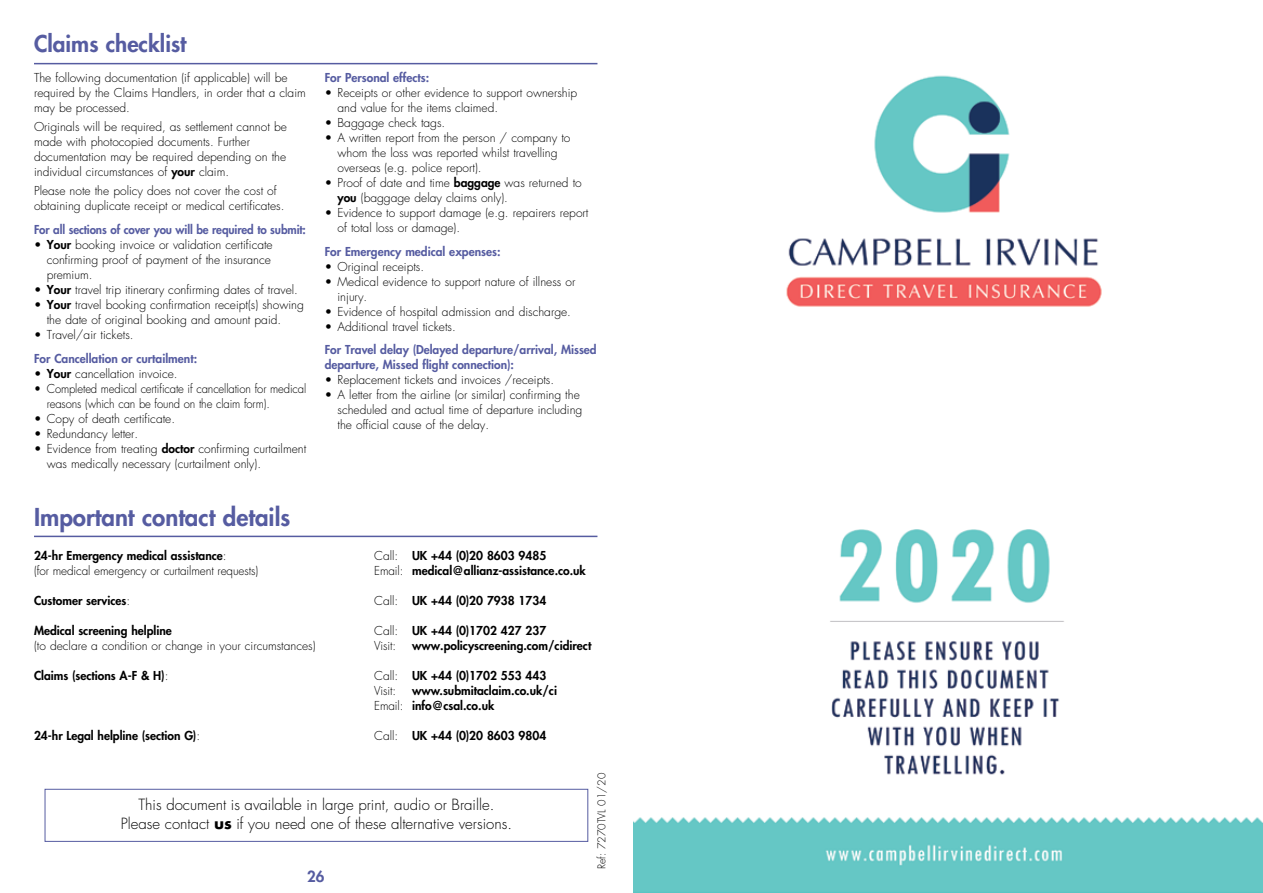
<style>
.page{position:relative;width:1263px;height:893px;background:#fff}
.page>*{position:absolute;margin:0;border:0;box-sizing:border-box;transform-origin:0 0}
.t1{font:800 24px "Futura";color:#565ca1}
.t2{font:800 22.5px "Futura";color:#565ca1}
.t3{font:300 15px/19.5px "Futura";color:#000;text-align:center}
.t4{font:800 15px "Futura";color:#565ca1}
.t5{font:300 12px/15px "Futura";color:#000}
.t6{font:800 12px/15px "Futura";color:#000}
.t7{font:800 12px/15px "Futura";color:#565ca1}
.t8{font:300 12px/15px "Futura";color:#000;scale:.94 1}
.t9{font:300 10.5px "Futura";color:#000}
.s1{font-weight:800}
.s2{font-weight:300}
.s3{font-weight:700}
</style>
<div class="page">
<hr style="left:34px;top:63px;width:563px;height:1px;background:#565ca1">
<hr style="left:34px;top:536px;width:563px;height:1px;background:#565ca1">
<div style="left:45px;top:789px;width:543px;height:53px;border:1px solid #565ca1"></div>
<img style="left:634px;top:75px;width:629px;height:818px">
<h2 class="t2" style="left:34px;top:29px;width:154px">Claims checklist</h2>
<p class="t5" style="left:34px;top:70px;width:273px">The following documentation (if applicable) will be required by the Claims Handlers, in order that a claim may be processed.</p>
<p class="t5" style="left:34px;top:119px;width:254px">Originals will be required, as settlement cannot be made with photocopied documents. Further documentation may be required depending on the individual circumstances of <span class="s1">your</span> claim.</p>
<p class="t5" style="left:34px;top:184px;width:252px">Please note the policy does not cover the cost of obtaining duplicate receipt or medical certificates.</p>
<p class="t7" style="left:34px;top:222px;width:273px">For all sections of cover you will be required to submit:</p>
<p class="t5" style="left:47px;top:237px;width:227px;text-indent:-13px">• <span class="s1">Your</span> booking invoice or validation certificate confirming proof of payment of the insurance premium.</p>
<p class="t5" style="left:34px;top:282px;width:265px">• <span class="s1">Your</span> travel trip itinerary confirming dates of travel.</p>
<p class="t5" style="left:47px;top:297px;width:259px;text-indent:-13px">• <span class="s1">Your</span> travel booking confirmation receipt(s) showing the date of original booking and amount paid.</p>
<p class="t5" style="left:34px;top:327px;width:101px">• Travel/air tickets.</p>
<p class="t7" style="left:34px;top:350px;width:165px">For Cancellation or curtailment:</p>
<p class="t5" style="left:34px;top:366px;width:145px">• <span class="s1">Your</span> cancellation invoice.</p>
<p class="t8" style="left:47px;top:381px;width:278px;text-indent:-13px">• Completed medical certificate if cancellation for medical reasons (which can be found on the claim form).</p>
<p class="t5" style="left:34px;top:411px;width:143px">• Copy of death certificate.</p>
<p class="t5" style="left:34px;top:426px;width:106px">• Redundancy letter.</p>
<p class="t5" style="left:47px;top:441px;width:261px;text-indent:-13px">• Evidence from treating <span class="s1">doctor</span> confirming curtailment was medically necessary (curtailment only).</p>
<h1 class="t1" style="left:34px;top:501px;width:258px">Important contact details</h1>
<p class="t7" style="left:325px;top:70px;width:106px">For Personal effects:</p>
<p class="t5" style="left:337px;top:86px;width:241px;text-indent:-13px">• Receipts or other evidence to support ownership and value for the items claimed.</p>
<p class="t5" style="left:325px;top:116px;width:122px">• Baggage check tags.</p>
<p class="t5" style="left:337px;top:131px;width:234px;text-indent:-13px">• A written report from the person / company to whom the loss was reported whilst travelling overseas (e.g. police report).</p>
<p class="t5" style="left:337px;top:176px;width:246px;text-indent:-13px">• Proof of date and time <span class="s1">baggage</span> was returned to <span class="s1">you</span> (baggage delay claims only).</p>
<p class="t5" style="left:337px;top:206px;width:252px;text-indent:-13px">• Evidence to support damage (e.g. repairers report of total loss or damage).</p>
<p class="t7" style="left:325px;top:244px;width:177px">For Emergency medical expenses:</p>
<p class="t5" style="left:325px;top:259px;width:101px">• Original receipts.</p>
<p class="t5" style="left:337px;top:274px;width:239px;text-indent:-13px">• Medical evidence to support nature of illness or injury.</p>
<p class="t5" style="left:325px;top:304px;width:248px">• Evidence of hospital admission and discharge.</p>
<p class="t5" style="left:325px;top:319px;width:133px">• Additional travel tickets.</p>
<p class="t7" style="left:325px;top:342px;width:273px">For Travel delay (Delayed departure/arrival, Missed departure, Missed flight connection):</p>
<p class="t5" style="left:325px;top:373px;width:231px">• Replacement tickets and invoices /receipts.</p>
<p class="t5" style="left:337px;top:388px;width:246px;text-indent:-13px">• A letter from the airline (or similar) confirming the scheduled and actual time of departure including the official cause of the delay.</p>
<p class="t6" style="left:34px;top:548px;width:194px">24-hr Emergency medical assistance<span class="s2">:</span></p>
<p class="t6" style="left:374px;top:548px;width:174px"><span class="s2">Call:</span> UK +44 (0)20 8603 9485</p>
<p class="t5" style="left:34px;top:564px;width:226px">(for medical emergency or curtailment requests)</p>
<p class="t6" style="left:374px;top:563px;width:213px"><span class="s2">Email:</span> medical@allianz-assistance.co.uk</p>
<p class="t6" style="left:34px;top:593px;width:98px">Customer services<span class="s2">:</span></p>
<p class="t6" style="left:374px;top:593px;width:174px"><span class="s2">Call:</span> UK +44 (0)20 7938 1734</p>
<p class="t6" style="left:34px;top:623px;width:139px">Medical screening helpline</p>
<p class="t6" style="left:374px;top:623px;width:174px"><span class="s2">Call:</span> UK +44 (0)1702 427 237</p>
<p class="t5" style="left:34px;top:639px;width:283px">(to declare a condition or change in your circumstances)</p>
<p class="t5" style="left:374px;top:639px;width:23px">Visit:</p>
<p class="t6" style="left:412px;top:638px;width:181px">www.policyscreening.com/cidirect</p>
<p class="t6" style="left:34px;top:668px;width:136px">Claims (sections A-F &amp; H)<span class="s2">:</span></p>
<p class="t6" style="left:374px;top:668px;width:174px"><span class="s2">Call:</span> UK +44 (0)1702 553 443<br><span class="s2">Visit:</span></p>
<p class="t6" style="left:374px;top:683px;width:184px;text-indent:38px">www.submitaclaim.co.uk/ci<br><span class="s2">Email:</span> info@csal.co.uk</p>
<p class="t6" style="left:34px;top:728px;width:168px">24-hr Legal helpline (section G)<span class="s2">:</span></p>
<p class="t6" style="left:374px;top:728px;width:174px"><span class="s2">Call:</span> UK +44 (0)20 8603 9804</p>
<p class="t3" style="left:121px;top:795px;width:393px">This document is available in large print, audio or Braille.<br>Please contact <span class="s3">us</span> if you need one of these alternative versions.</p>
<p class="t4" style="left:307px;top:866px;width:19px">26</p>
<p class="t9" style="left:595px;top:869px;width:98px;rotate:-90deg">Ref: 7270TVL 01/20</p>
</div>
